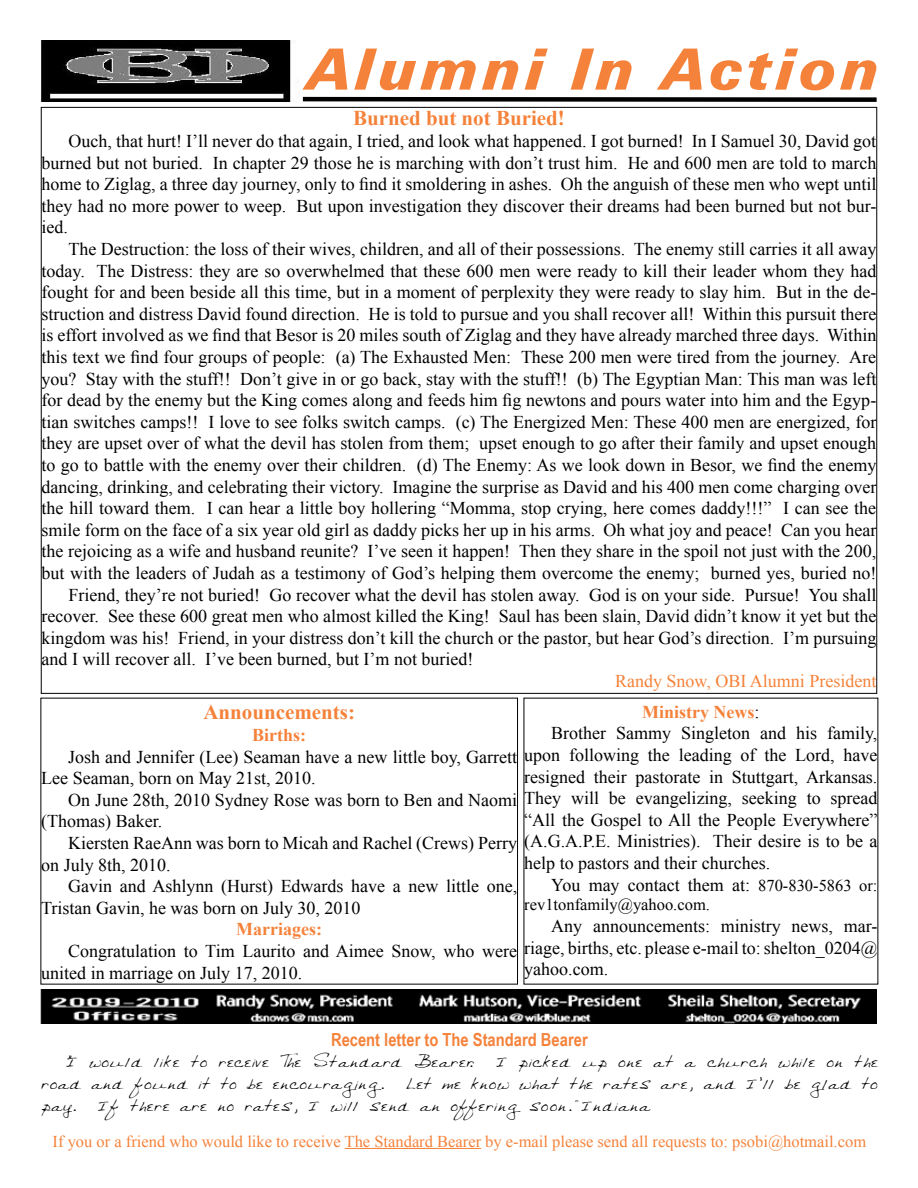
<style>
.page{position:relative;width:918px;height:1188px;background:#fff}
.page>*{position:absolute;margin:0;border:0;box-sizing:border-box;transform-origin:0 0}
.t1{font:italic 900 57px "Zurich BT";letter-spacing:.07em;color:#f5823a}
.t2{font:700 21px "Times New Roman";color:#f5823a}
.t3{font:18px/21.6px "Times New Roman";color:#000}
.t4{font:18px/21.6px "Bethanys Hand";color:#000;text-align:justify}
.t5{font:700 18px "Arial Narrow";color:#f5823a}
.t6{font:18px "Times New Roman";color:#f5823a}
.t7{font:700 18px "Times New Roman";color:#f5823a}
.t8{font:16.5px "Times New Roman";color:#f5823a}
.t9{font:16.5px "Times New Roman";color:#000}
.s1{font-weight:700;color:#f5823a}
.s2{font-size:16.5px}
</style>
<div class="page">
<img style="left:41px;top:990px;width:835px;height:34px">
<img style="left:41px;top:40px;width:259px;height:61px">
<svg style="left:298px;top:95px;width:579px;height:7px"></svg>
<hr style="left:345px;top:1148px;width:136px;height:1px;background:#f5823a">
<h1 class="t1" style="left:308px;top:35px;width:574px">Alumni In Action</h1>
<p class="t2" style="left:353px;top:104px;width:213px">Burned but not Buried!</p>
<p class="t3" style="left:42px;top:130px;width:836px;text-align:justify;text-indent:27px">Ouch, that hurt! I’ll never do that again, I tried, and look what happened. I got burned! In I Samuel 30, David got burned but not buried. In chapter 29 those he is marching with don’t trust him. He and 600 men are told to march home to Ziglag, a three day journey, only to find it smoldering in ashes. Oh the anguish of these men who wept until they had no more power to weep. But upon investigation they discover their dreams had been burned but not bur&shy;ied.</p>
<p class="t3" style="left:69px;top:238px;width:809px">The Destruction: the loss of their wives, children, and all of their possessions. The enemy still carries it all away</p>
<p class="t3" style="left:42px;top:259px;width:836px">today. The Distress: they are so overwhelmed that these 600 men were ready to kill their leader whom they had</p>
<p class="t3" style="left:42px;top:281px;width:836px">fought for and been beside all this time, but in a moment of perplexity they were ready to slay him. But in the de-</p>
<p class="t3" style="left:42px;top:303px;width:836px">struction and distress David found direction. He is told to pursue and you shall recover all! Within this pursuit there</p>
<p class="t3" style="left:42px;top:324px;width:836px">is effort involved as we find that Besor is 20 miles south of Ziglag and they have already marched three days. Within</p>
<p class="t3" style="left:42px;top:346px;width:836px">this text we find four groups of people: (a) The Exhausted Men: These 200 men were tired from the journey. Are</p>
<p class="t3" style="left:42px;top:367px;width:836px">you? Stay with the stuff!! Don’t give in or go back, stay with the stuff!! (b) The Egyptian Man: This man was left</p>
<p class="t3" style="left:42px;top:389px;width:836px">for dead by the enemy but the King comes along and feeds him fig newtons and pours water into him and the Egyp-</p>
<p class="t3" style="left:42px;top:411px;width:836px">tian switches camps!! I love to see folks switch camps. (c) The Energized Men: These 400 men are energized, for</p>
<p class="t3" style="left:42px;top:432px;width:836px">they are upset over of what the devil has stolen from them; upset enough to go after their family and upset enough</p>
<p class="t3" style="left:42px;top:454px;width:836px">to go to battle with the enemy over their children. (d) The Enemy: As we look down in Besor, we find the enemy</p>
<p class="t3" style="left:42px;top:475px;width:836px">dancing, drinking, and celebrating their victory. Imagine the surprise as David and his 400 men come charging over</p>
<p class="t3" style="left:42px;top:497px;width:836px">the hill toward them. I can hear a little boy hollering “Momma, stop crying, here comes daddy!!!” I can see the</p>
<p class="t3" style="left:42px;top:519px;width:836px">smile form on the face of a six year old girl as daddy picks her up in his arms. Oh what joy and peace! Can you hear</p>
<p class="t3" style="left:42px;top:540px;width:836px">the rejoicing as a wife and husband reunite? I’ve seen it happen! Then they share in the spoil not just with the 200,</p>
<p class="t3" style="left:42px;top:562px;width:836px">but with the leaders of Judah as a testimony of God’s helping them overcome the enemy; burned yes, buried no!</p>
<p class="t3" style="left:69px;top:583px;width:809px">Friend, they’re not buried! Go recover what the devil has stolen away. God is on your side. Pursue! You shall</p>
<p class="t3" style="left:42px;top:605px;width:836px">recover. See these 600 great men who almost killed the King! Saul has been slain, David didn’t know it yet but the</p>
<p class="t3" style="left:42px;top:627px;width:836px">kingdom was his! Friend, in your distress don’t kill the church or the pastor, but hear God’s direction. I’m pursuing</p>
<p class="t3" style="left:42px;top:648px;width:433px">and I will recover all. I’ve been burned, but I’m not buried!</p>
<p class="t6" style="left:615px;top:669px;width:263px">Randy Snow, OBI Alumni President</p>
<p class="t2" style="left:203px;top:698px;width:153px">Announcements:</p>
<p class="t7" style="left:252px;top:723px;width:55px">Births:</p>
<p class="t3" style="left:41px;top:746px;width:838px;text-indent:27px">Josh and Jennifer (Lee) Seaman have a new little boy, Garrett upon following the leading of the Lord, have<br>Lee Seaman, born on May 21st, 2010.</p>
<p class="t3" style="left:41px;top:789px;width:838px;text-indent:27px">On June 28th, 2010 Sydney Rose was born to Ben and Naomi They will be evangelizing, seeking to spread (Thomas) Baker.</p>
<p class="t3" style="left:68px;top:832px;width:811px">Kiersten RaeAnn was born to Micah and Rachel (Crews) Perry (A.G.A.P.E. Ministries). Their desire is to be a</p>
<p class="t3" style="left:41px;top:854px;width:131px">on July 8th, 2010.</p>
<p class="t3" style="left:68px;top:875px;width:450px">Gavin and Ashlynn (Hurst) Edwards have a new little one,</p>
<p class="t3" style="left:41px;top:897px;width:321px">Tristan Gavin, he was born on July 30, 2010</p>
<p class="t7" style="left:236px;top:917px;width:87px">Marriages:</p>
<p class="t3" style="left:41px;top:940px;width:477px;text-indent:27px">Congratulation to Tim Laurito and Aimee Snow, who were united in marriage on July 17, 2010.</p>
<p class="t3" style="left:551px;top:701px;width:328px;text-indent:91px"><span class="s1">Ministry News</span>:<br>Brother Sammy Singleton and his family,</p>
<p class="t3" style="left:524px;top:765px;width:355px">resigned their pastorate in Stuttgart, Arkansas.</p>
<p class="t3" style="left:524px;top:809px;width:355px">“All the Gospel to All the People Everywhere”</p>
<p class="t3" style="left:551px;top:852px;width:328px;text-indent:-27px">help to pastors and their churches.<br>You may contact them at: <span class="s2">870-830-5863 or:</span></p>
<p class="t9" style="left:524px;top:894px;width:187px">rev1tonfamily@yahoo.com.</p>
<p class="t3" style="left:524px;top:915px;width:355px;text-align:justify;text-indent:27px">Any announcements: ministry news, mar&shy;riage, births, etc. please e-mail to: shelton_0204@ yahoo.com.</p>
<p class="t5" style="left:331px;top:1026px;width:258px">Recent letter to The Standard Bearer</p>
<p class="t4" style="left:41px;top:1050px;width:839px;text-indent:25px">“I would like to receive The Standard Bearer. I picked up one at a church while on the road and found it to be encouraging. Let me know what the rates are, and I’ll be glad to pay. If there are no rates, I will send an offering soon.”Indiana</p>
<p class="t8" style="left:53px;top:1130px;width:815px">If you or a friend who would like to receive The Standard Bearer by e-mail please send all requests to: psobi@hotmail.com</p>
</div>
